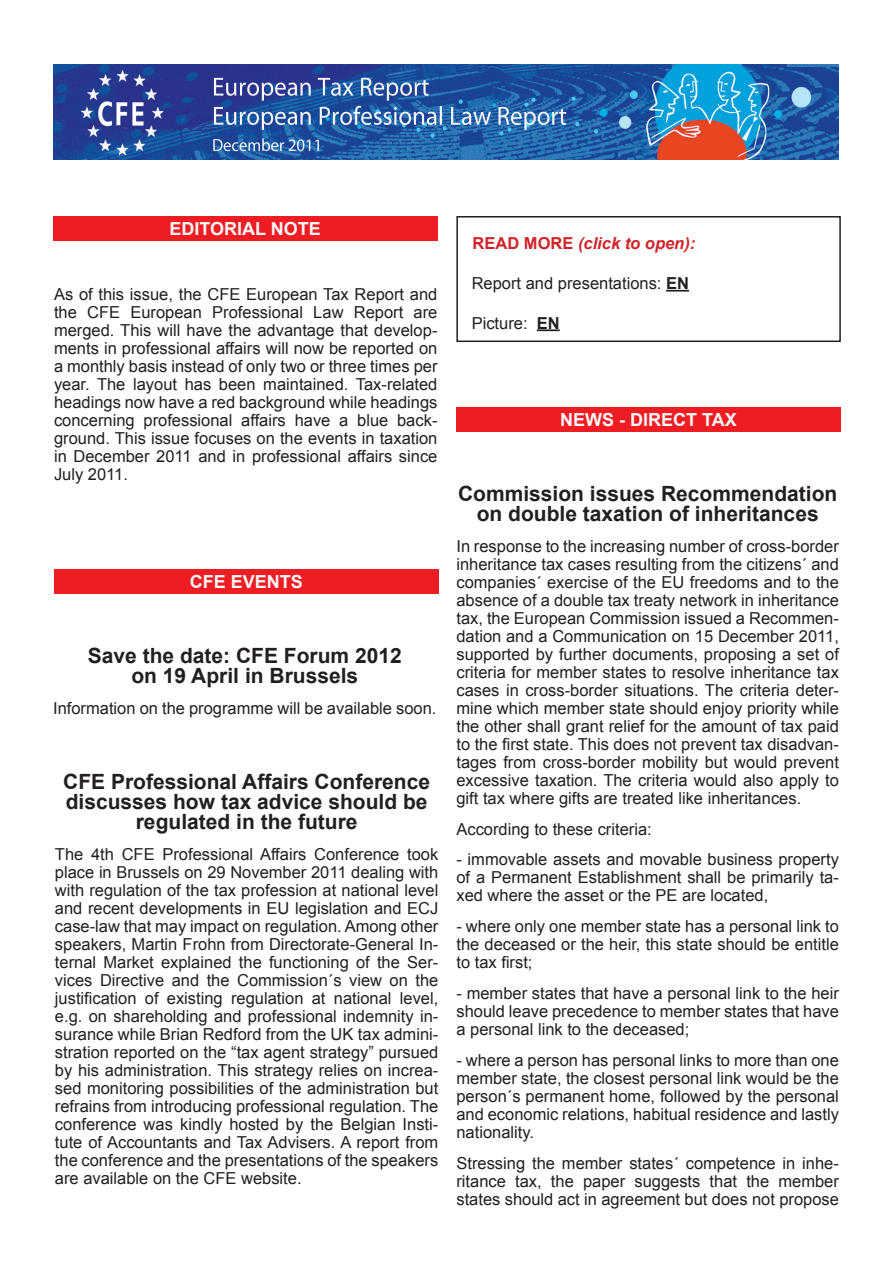
<style>
.page{position:relative;width:893px;height:1263px;background:#fff}
.page>*{position:absolute;margin:0;border:0;box-sizing:border-box;transform-origin:0 0}
.Title_2{font:700 21px/19.8px "Arial";color:#231f20;text-align:center}
.t1{font:700 18px "Arial";color:#f7f7f8}
.Text_1{font:16.5px/18px "Arial";color:#231f20;text-align:justify}
.Hyperlink{font:16.5px "Arial";color:#231f20}
.t2{font:italic 700 16.5px "Arial";color:#d1232a}
.s1{font-style:normal}
.s2{font-weight:700}
</style>
<div class="page">
<div style="left:53px;top:216px;width:384px;height:25px;background:#ee1d23"></div>
<hr style="left:666px;top:290px;width:23px;height:2px;background:#231f20">
<hr style="left:537px;top:329px;width:23px;height:2px;background:#231f20">
<div style="left:456px;top:216px;width:385px;height:126px;border:2px solid #231f20"></div>
<div style="left:54px;top:569px;width:384px;height:25px;background:#ee1d23"></div>
<div style="left:456px;top:407px;width:385px;height:25px;background:#ee1d23"></div>
<img style="left:53px;top:65px;width:785px;height:95px">
<p class="t1" style="left:170px;top:217px;width:153px">EDITORIAL NOTE</p>
<p class="Text_1" style="left:54px;top:285px;width:385px">As of this issue, the CFE European Tax Report and the CFE European Professional Law Report are merged. This will have the advantage that develop&shy;ments in professional affairs will now be reported on a monthly basis instead of only two or three times per year. The layout has been maintained. Tax-related headings now have a red background while headings concerning professional affairs have a blue back&shy;ground. This issue focuses on the events in taxation in December 2011 and in professional affairs since July 2011.</p>
<p class="t1" style="left:190px;top:570px;width:115px">CFE EVENTS</p>
<p class="Title_2" style="left:88px;top:647px;width:315px">Save the date: CFE Forum 2012</p>
<p class="Title_2" style="left:131px;top:667px;width:228px">on 19 April in Brussels</p>
<p class="Text_1" style="left:53px;top:699px;width:385px">Information on the programme will be available soon.</p>
<p class="Title_2" style="left:63px;top:773px;width:368px">CFE Professional Affairs Conference discusses how tax advice should be regulated in the future</p>
<p class="Text_1" style="left:55px;top:845px;width:385px">The 4th CFE Professional Affairs Conference took place in Brussels on 29 November 2011 dealing with with regulation of the tax profession at national level and recent developments in EU legislation and ECJ case-law that may impact on regulation. Among other speakers, Martin Frohn from Directorate-General In&shy;ternal Market explained the functioning of the Ser&shy;vices Directive and the Commission´s view on the justification of existing regulation at national level, e.g. on shareholding and professional indemnity in&shy;surance while Brian Redford from the UK tax admini&shy;stration reported on the “tax agent strategy” pursued by his administration. This strategy relies on increa&shy;sed monitoring possibilities of the administration but refrains from introducing professional regulation. The conference was kindly hosted by the Belgian Insti&shy;tute of Accountants and Tax Advisers. A report from the conference and the presentations of the speakers are available on the CFE website.</p>
<p class="t2" style="left:473px;top:233px;width:224px"><span class="s1">READ MORE</span> (click to open):</p>
<p class="Hyperlink" style="left:472px;top:272px;width:219px">Report and presentations: <span class="s2">EN</span></p>
<p class="Hyperlink" style="left:472px;top:312px;width:90px">Picture: <span class="s2">EN</span></p>
<p class="t1" style="left:560px;top:408px;width:178px">NEWS - DIRECT TAX</p>
<p class="Title_2" style="left:458px;top:485px;width:381px">Commission issues Recommendation on double taxation of inheritances</p>
<p class="Text_1" style="left:456px;top:537px;width:384px">In response to the increasing number of cross-border inheritance tax cases resulting from the citizens´ and companies´ exercise of the EU freedoms and to the absence of a double tax treaty network in inheritance tax, the European Commission issued a Recommen&shy;dation and a Communication on 15 December 2011, supported by further documents, proposing a set of criteria for member states to resolve inheritance tax cases in cross-border situations. The criteria deter&shy;mine which member state should enjoy priority while the other shall grant relief for the amount of tax paid to the first state. This does not prevent tax disadvan&shy;tages from cross-border mobility but would prevent excessive taxation. The criteria would also apply to gift tax where gifts are treated like inheritances.</p>
<p class="Text_1" style="left:456px;top:820px;width:197px">According to these criteria:</p>
<p class="Text_1" style="left:456px;top:851px;width:384px">- immovable assets and movable business property of a Permanent Establishment shall be primarily ta&shy;xed where the asset or the PE are located,</p>
<p class="Text_1" style="left:456px;top:917px;width:384px">- where only one member state has a personal link to the deceased or the heir, this state should be entitle to tax first;</p>
<p class="Text_1" style="left:456px;top:984px;width:384px">- member states that have a personal link to the heir should leave precedence to member states that have a personal link to the deceased;</p>
<p class="Text_1" style="left:456px;top:1051px;width:384px">- where a person has personal links to more than one member state, the closest personal link would be the person´s permanent home, followed by the personal and economic relations, habitual residence and lastly nationality.</p>
<p class="Text_1" style="left:456px;top:1154px;width:384px">Stressing the member states´ competence in inhe&shy;ritance tax, the paper suggests that the member states should act in agreement but does not propose</p>
</div>
